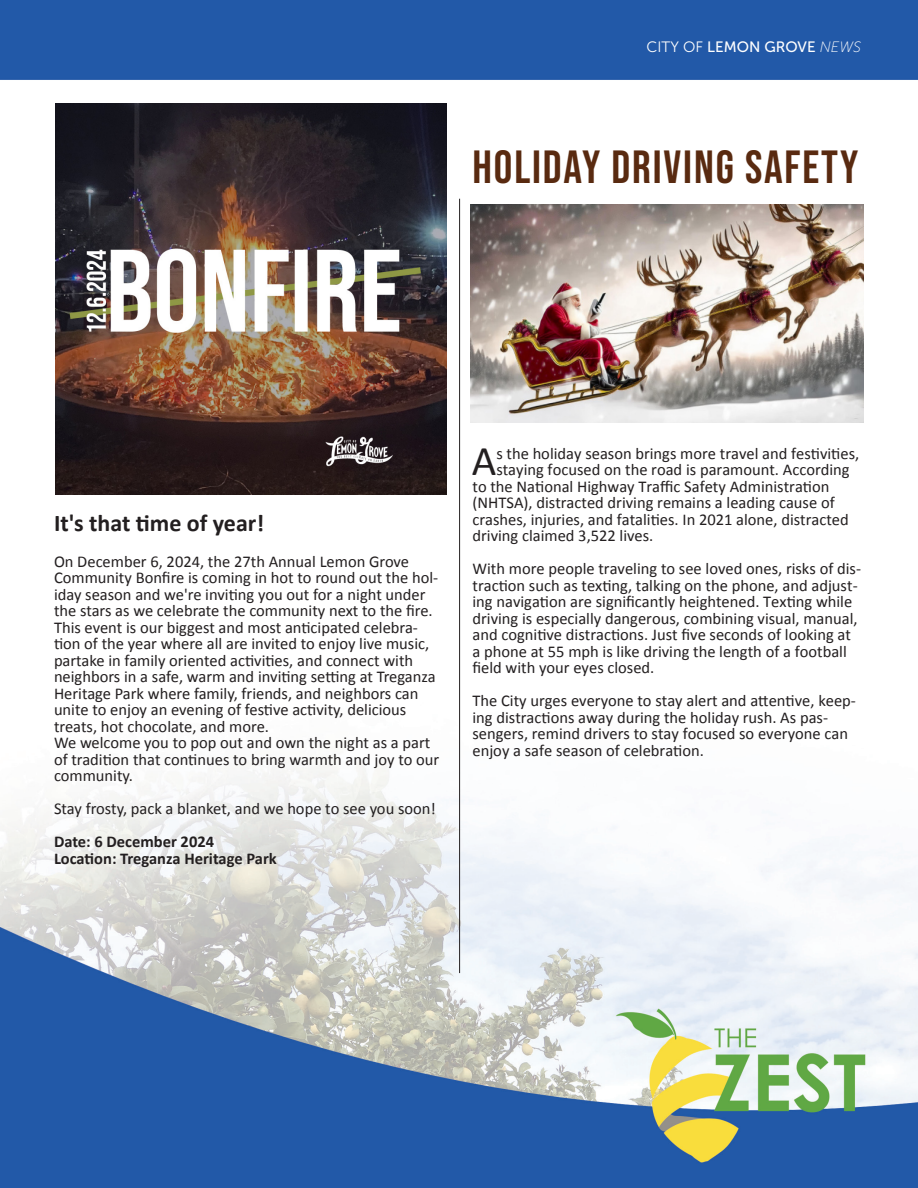
<style>
.page{position:relative;width:918px;height:1188px;background:#fff}
.page>*{position:absolute;margin:0;border:0;box-sizing:border-box;transform-origin:0 0}
.t1{font:46.5px "Bebas Neue";letter-spacing:.04em;color:#592a10}
.t2{font:42.45px "Calibri";color:#231f20}
.t3{font:700 24px "Calibri";color:#231f20}
.t4{font:16.5px/16.5px "Calibri";color:#231f20}
.t5{font:700 16.5px "Calibri";color:#231f20}
.t6{font:15px "Museo Sans 500";color:#fff}
.s1{font-family:"Museo Sans 300"}
.s2{font-family:"Museo Sans 100";font-style:italic}
</style>
<div class="page">
<img style="left:0;top:0;width:918px;height:1188px">
<hr style="left:459px;top:199px;width:1px;height:774px;background:#231f20">
<img style="left:56px;top:104px;width:390px;height:391px">
<img style="left:471px;top:204px;width:393px;height:219px">
<p class="t6" style="left:646px;top:39px;width:216px"><span class="s1">CITY OF</span> LEMON GROVE <span class="s2">NEWS</span></p>
<p class="t1" style="left:472px;top:141px;width:387px">HOLIDAY DRIVING SAFETY</p>
<p class="t3" style="left:54px;top:506px;width:212px">It's that time of year!</p>
<p class="t4" style="left:54px;top:553px;width:386px">On December 6, 2024, the 27th Annual Lemon Grove Community Bonfire is coming in hot to round out the hol&shy;iday season and we're inviting you out for a night under the stars as we celebrate the community next to the fire.</p>
<p class="t4" style="left:54px;top:619px;width:387px">This event is our biggest and most anticipated celebra&shy;tion of the year where all are invited to enjoy live music, partake in family oriented activities, and connect with neighbors in a safe, warm and inviting setting at Treganza Heritage Park where family, friends, and neighbors can unite to enjoy an evening of festive activity, delicious treats, hot chocolate, and more.<br>We welcome you to pop out and own the night as a part of tradition that continues to bring warmth and joy to our community.</p>
<p class="t4" style="left:54px;top:800px;width:383px">Stay frosty, pack a blanket, and we hope to see you soon!</p>
<p class="t5" style="left:54px;top:830px;width:162px">Date: 6 December 2024</p>
<p class="t5" style="left:54px;top:847px;width:224px">Location: Treganza Heritage Park</p>
<p class="t2" style="left:472px;top:432px;width:26px">A</p>
<p class="t4" style="left:496px;top:445px;width:364px">s the holiday season brings more travel and festivities,</p>
<p class="t4" style="left:496px;top:461px;width:355px">staying focused on the road is paramount. According</p>
<p class="t4" style="left:472px;top:478px;width:359px">to the National Highway Traffic Safety Administration</p>
<p class="t4" style="left:472px;top:494px;width:364px">(NHTSA), distracted driving remains a leading cause of</p>
<p class="t4" style="left:472px;top:511px;width:378px">crashes, injuries, and fatalities. In 2021 alone, distracted</p>
<p class="t4" style="left:472px;top:527px;width:182px">driving claimed 3,522 lives.</p>
<p class="t4" style="left:472px;top:560px;width:390px">With more people traveling to see loved ones, risks of dis&shy;traction such as texting, talking on the phone, and adjust&shy;ing navigation are significantly heightened. Texting while driving is especially dangerous, combining visual, manual, and cognitive distractions. Just five seconds of looking at a phone at 55 mph is like driving the length of a football field with your eyes closed.</p>
<p class="t4" style="left:472px;top:692px;width:385px">The City urges everyone to stay alert and attentive, keep&shy;ing distractions away during the holiday rush. As pas&shy;sengers, remind drivers to stay focused so everyone can enjoy a safe season of celebration.</p>
</div>
